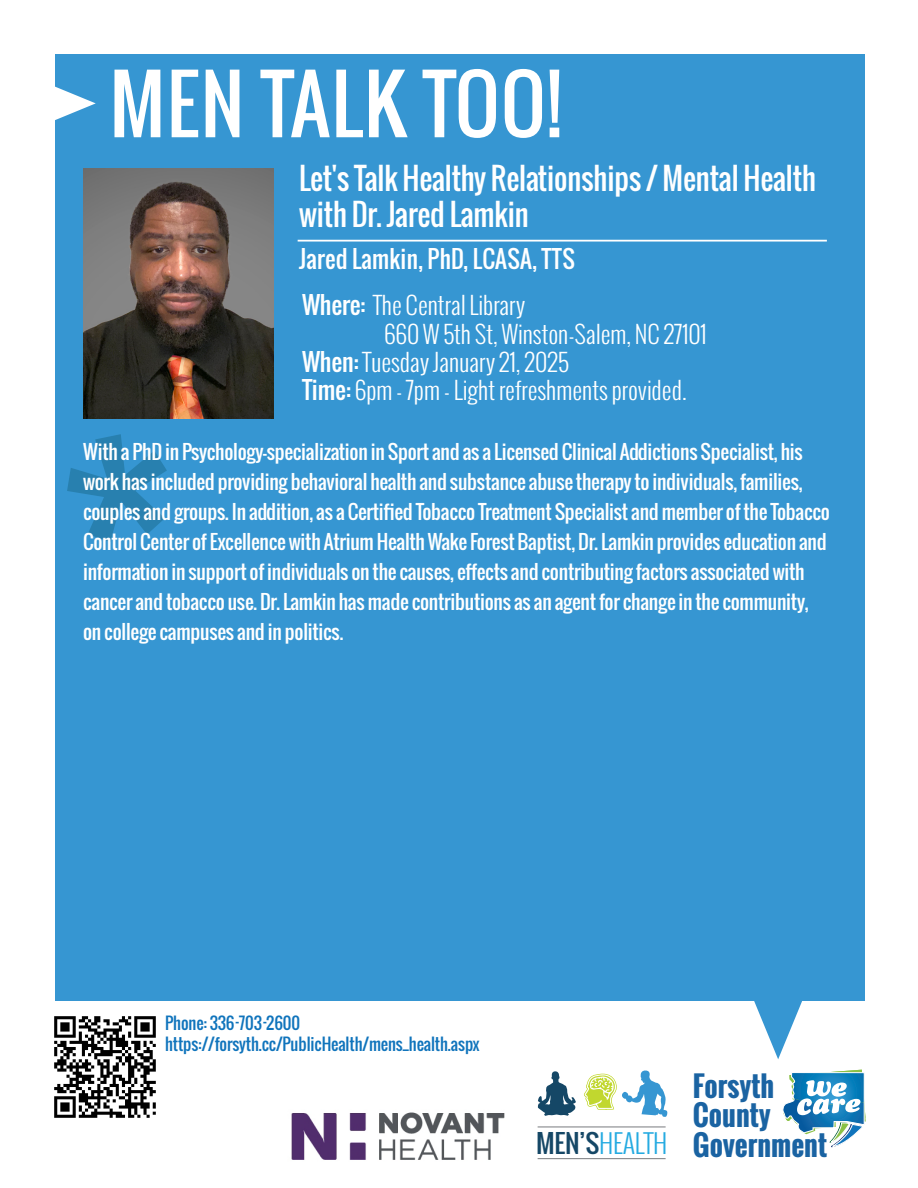
<style>
.page{position:relative;width:918px;height:1188px;background:#fff}
.page>*{position:absolute;margin:0;border:0;box-sizing:border-box;transform-origin:0 0}
.t1{font:77.25px "Oswald";letter-spacing:.02em;color:#fff}
.t2{font:30px/36px "Oswald";letter-spacing:-.005em;color:#fff;scale:.96 1}
.t3{font:700 28.05px/29.8px "Oswald";color:#1a63a2}
.t4{font:300 25.95px "Oswald";letter-spacing:-.015em;color:#24aae1}
.t5{font:300 24px/28.5px "Oswald";letter-spacing:-.005em;color:#fff}
.t6{font:24px/45.8px "Oswald";letter-spacing:.015em;color:#fff}
.t7{font:19.5px/30px "Oswald";letter-spacing:-.01em;color:#fff}
.t8{font:16.5px/21px "Oswald";letter-spacing:-.005em;color:#1074bc}
.s1{font-weight:300}
.s2{font-weight:400}
.s3{font-weight:400;font-size:25.2px;color:#154766}
</style>
<div class="page">
<div style="left:55px;top:54px;width:809px;height:947px;background:#3696d2"></div>
<svg style="left:783px;top:1070px;width:83px;height:77px"></svg>
<svg style="left:754px;top:1001px;width:48px;height:58px"></svg>
<svg style="left:55px;top:86px;width:41px;height:34px"></svg>
<svg style="left:67px;top:434px;width:100px;height:108px"></svg>
<svg style="left:538px;top:1071px;width:38px;height:45px"></svg>
<hr style="left:538px;top:1158px;width:128px;height:1px;background:#808285">
<hr style="left:538px;top:1126px;width:128px;height:1px;background:#808285">
<svg style="left:584px;top:1070px;width:83px;height:47px"></svg>
<img style="left:54px;top:1016px;width:102px;height:102px">
<hr style="left:298px;top:240px;width:529px;height:2px;background:#fff">
<img style="left:291px;top:1112px;width:214px;height:48px">
<img style="left:83px;top:168px;width:191px;height:250px">
<h1 class="t1" style="left:110px;top:46px;width:453px">MEN TALK TOO!</h1>
<h2 class="t2" style="left:299px;top:160px;width:540px">Let's Talk Healthy Relationships / Mental Health with Dr. Jared Lamkin</h2>
<p class="t6" style="left:299px;top:236px;width:277px">Jared Lamkin, PhD, LCASA, TTS<br>Where: <span class="s1">The Central Library</span></p>
<p class="t5" style="left:302px;top:319px;width:406px;text-indent:82px">660 W 5th St, Winston-Salem, NC 27101<br><span class="s2">When:</span> Tuesday January 21, 2025<br><span class="s2">Time:</span> 6pm - 7pm - Light refreshments provided.</p>
<p class="t7" style="left:83px;top:437px;width:748px">With a PhD in Psychology-specialization in Sport and as a Licensed Clinical Addictions Specialist, his work has included providing behavioral health and substance abuse therapy to individuals, families, couples and groups. In addition, as a Certified Tobacco Treatment Specialist and member of the Tobacco Control Center of Excellence with Atrium Health Wake Forest Baptist, Dr. Lamkin provides education and information in support of individuals on the causes, effects and contributing factors associated with cancer and tobacco use. Dr. Lamkin has made contributions as an agent for change in the community, on college campuses and in politics.</p>
<p class="t8" style="left:165px;top:1013px;width:316px">Phone: 336-703-2600 https://forsyth.cc/PublicHealth/mens_health.aspx</p>
<h3 class="t4" style="left:536px;top:1126px;width:133px"><span class="s3">MEN’S</span>HEALTH</h3>
<h3 class="t3" style="left:693px;top:1071px;width:136px">Forsyth<br>County<br>Government</h3>
</div>
